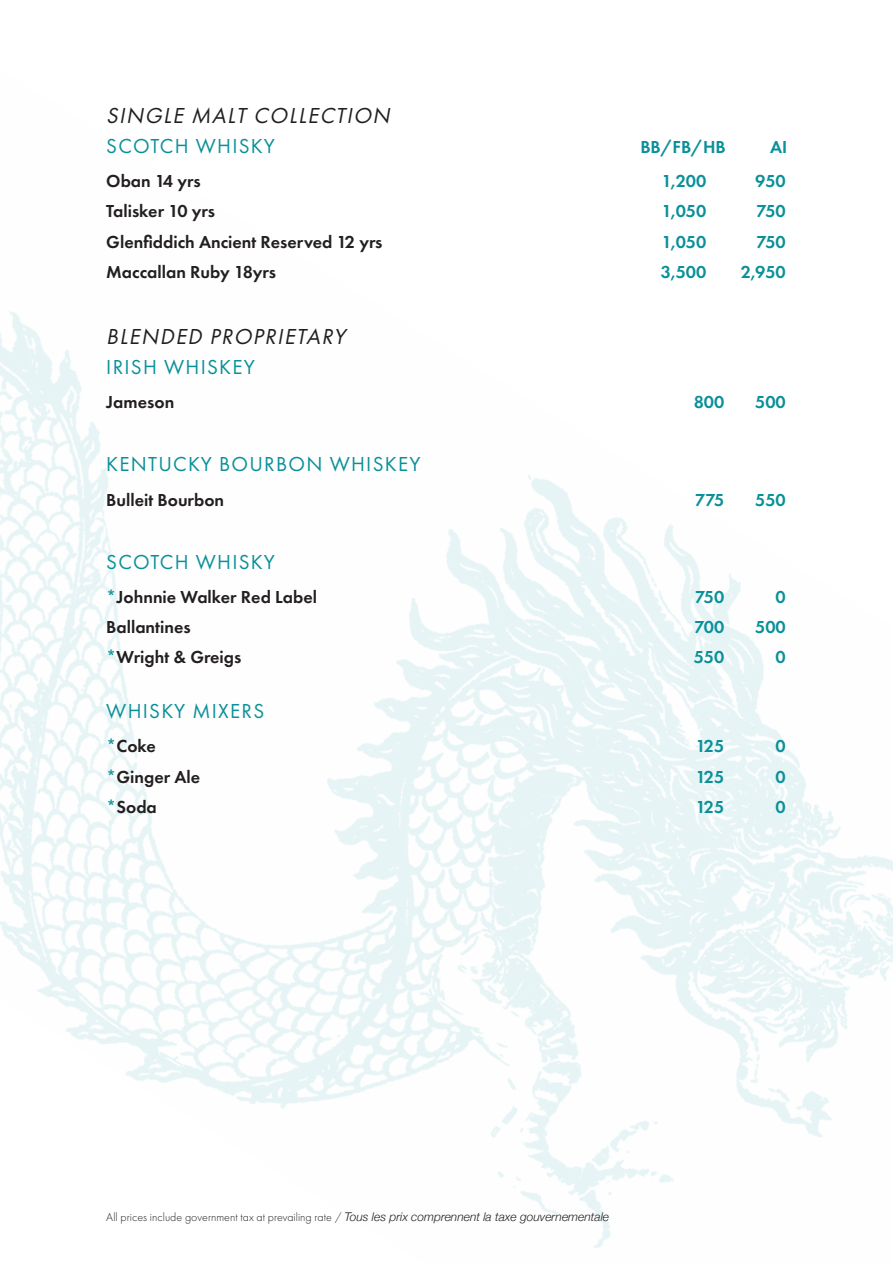
<style>
.page{position:relative;width:893px;height:1263px;background:#fff}
.page>*{position:absolute;margin:0;border:0;box-sizing:border-box;transform-origin:0 0}
.t1{font:italic 22.5px "Futura PT";color:#231f20}
.t2{font:21px "Futura PT";letter-spacing:.06em;color:#099099}
.t3{font:600 18px "Futura PT";color:#231f20}
.t4{font:600 18px "Futura PT";color:#099099}
.t5{font:300 12px "Futura PT";color:#231f20}
.s1{color:#099099}
.s2{font-family:"Helvetica Neue";font-style:italic}
</style>
<div class="page">
<img style="left:0;top:311px;width:893px;height:937px">
<p class="t1" style="left:106px;top:103px;width:290px">SINGLE MALT COLLECTION</p>
<p class="t2" style="left:106px;top:133px;width:170px">SCOTCH WHISKY</p>
<p class="t4" style="left:640px;top:136px;width:87px">BB/FB/HB</p>
<p class="t4" style="left:770px;top:136px;width:19px">AI</p>
<p class="t3" style="left:106px;top:170px;width:96px">Oban 14 yrs</p>
<p class="t4" style="left:662px;top:170px;width:46px">1,200</p>
<p class="t4" style="left:755px;top:170px;width:32px">950</p>
<p class="t3" style="left:106px;top:200px;width:110px">Talisker 10 yrs</p>
<p class="t4" style="left:662px;top:200px;width:46px">1,050</p>
<p class="t4" style="left:757px;top:200px;width:31px">750</p>
<p class="t3" style="left:106px;top:230px;width:278px">Glenfiddich Ancient Reserved 12 yrs</p>
<p class="t4" style="left:662px;top:230px;width:46px">1,050</p>
<p class="t4" style="left:757px;top:230px;width:31px">750</p>
<p class="t3" style="left:106px;top:260px;width:171px">Maccallan Ruby 18yrs</p>
<p class="t4" style="left:661px;top:260px;width:47px">3,500</p>
<p class="t4" style="left:741px;top:260px;width:46px">2,950</p>
<p class="t1" style="left:106px;top:324px;width:245px">BLENDED PROPRIETARY</p>
<p class="t2" style="left:106px;top:354px;width:150px">IRISH WHISKEY</p>
<p class="t3" style="left:106px;top:391px;width:70px">Jameson</p>
<p class="t4" style="left:694px;top:391px;width:32px">800</p>
<p class="t4" style="left:755px;top:391px;width:32px">500</p>
<p class="t2" style="left:106px;top:452px;width:316px">KENTUCKY BOURBON WHISKEY</p>
<p class="t3" style="left:106px;top:488px;width:119px">Bulleit Bourbon</p>
<p class="t4" style="left:695px;top:488px;width:31px">775</p>
<p class="t4" style="left:755px;top:488px;width:32px">550</p>
<p class="t2" style="left:106px;top:549px;width:170px">SCOTCH WHISKY</p>
<p class="t3" style="left:106px;top:586px;width:212px"><span class="s1">*</span>Johnnie Walker Red Label</p>
<p class="t4" style="left:695px;top:586px;width:31px">750</p>
<p class="t4" style="left:776px;top:586px;width:12px">0</p>
<p class="t3" style="left:106px;top:616px;width:86px">Ballantines</p>
<p class="t4" style="left:694px;top:616px;width:31px">700</p>
<p class="t4" style="left:755px;top:616px;width:32px">500</p>
<p class="t3" style="left:106px;top:646px;width:137px"><span class="s1">*</span>Wright &amp; Greigs</p>
<p class="t4" style="left:694px;top:646px;width:32px">550</p>
<p class="t4" style="left:776px;top:646px;width:12px">0</p>
<p class="t2" style="left:106px;top:699px;width:159px">WHISKY MIXERS</p>
<p class="t3" style="left:106px;top:735px;width:51px"><span class="s1">*</span>Coke</p>
<p class="t4" style="left:696px;top:735px;width:30px">125</p>
<p class="t4" style="left:776px;top:735px;width:12px">0</p>
<p class="t3" style="left:106px;top:765px;width:95px"><span class="s1">*</span>Ginger Ale</p>
<p class="t4" style="left:696px;top:765px;width:30px">125</p>
<p class="t4" style="left:776px;top:765px;width:12px">0</p>
<p class="t3" style="left:106px;top:795px;width:52px"><span class="s1">*</span>Soda</p>
<p class="t4" style="left:696px;top:795px;width:30px">125</p>
<p class="t4" style="left:776px;top:795px;width:12px">0</p>
<p class="t5" style="left:106px;top:1210px;width:504px">All prices include government tax at prevailing rate / <span class="s2">Tous les prix comprennent la taxe gouvernementale</span></p>
</div>
